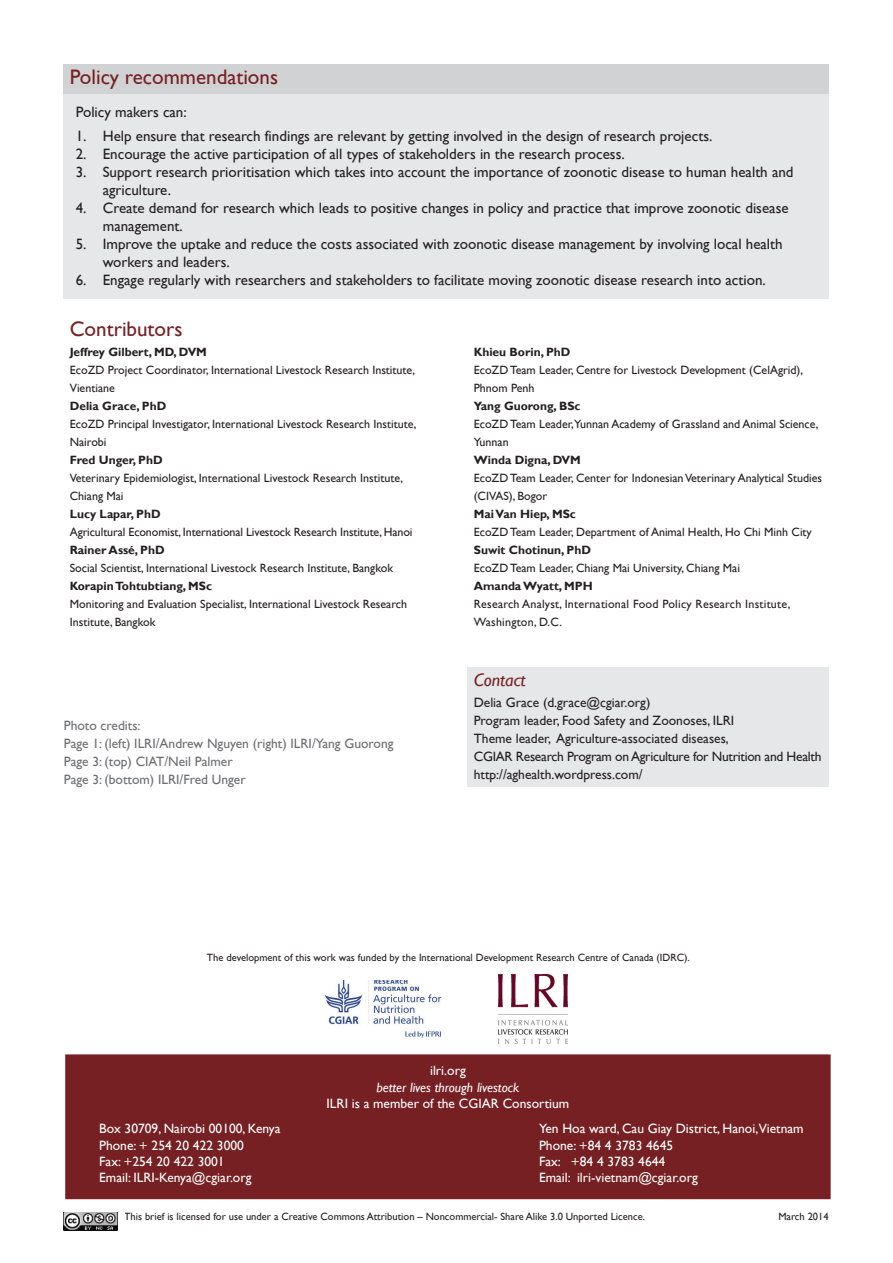
<style>
.page{position:relative;width:893px;height:1263px;background:#fff}
.page>*{position:absolute;margin:0;border:0;box-sizing:border-box;transform-origin:0 0}
.Heading_1{font:21px "Gill Sans";color:#762023}
.Heading_2{font:italic 18px "Gill Sans";color:#762023}
.body_text{font:15px/18px "Gill Sans";color:#231f20}
.Table_text{font:13.5px/16.2px "Gill Sans";color:#fff}
.body_text-2{font:13.5px/18px "Gill Sans";color:#6c6d70}
.Box_Text{font:13.5px/18px "Gill Sans";color:#231f20}
.Box_Text-2{font:13.5px/18px "Gill Sans";letter-spacing:-.02em;color:#231f20}
.Box_Text-3{font:12px/18px "Gill Sans";color:#231f20}
.Box_Text-4{font:700 12px "Gill Sans";color:#231f20}
.Box_Text-5{font:12px/18px "Gill Sans";letter-spacing:.02em;color:#231f20}
.Footnote{font:10.5px "Gill Sans";color:#231f20}
.s1{font-weight:700}
.s2{font-style:italic}
</style>
<div class="page">
<hr style="left:63px;top:1218px;width:766px;height:1px;background:#762123">
<div style="left:124px;top:1212px;width:705px;height:24px;background:#fff"></div>
<div style="left:64px;top:1212px;width:61px;height:18px;background:#fff"></div>
<img style="left:64px;top:1212px;width:54px;height:18px">
<div style="left:65px;top:1054px;width:766px;height:145px;background:#762023"></div>
<img style="left:498px;top:974px;width:69px;height:69px">
<img style="left:325px;top:980px;width:116px;height:57px">
<div style="left:64px;top:64px;width:765px;height:30px;background:#d1d2d4"></div>
<div style="left:64px;top:94px;width:765px;height:205px;background:#e6e7e9"></div>
<div style="left:468px;top:667px;width:361px;height:119px;background:#e6e7e9"></div>
<p class="Heading_1" style="left:70px;top:65px;width:210px">Policy recommendations</p>
<p class="body_text" style="left:76px;top:102px;width:112px">Policy makers can:</p>
<p class="body_text" style="left:76px;top:126px;width:638px">1. Help ensure that research findings are relevant by getting involved in the design of research projects.</p>
<p class="body_text" style="left:76px;top:144px;width:550px">2. Encourage the active participation of all types of stakeholders in the research process.</p>
<p class="body_text" style="left:103px;top:162px;width:692px;text-indent:-27px">3. Support research prioritisation which takes into account the importance of zoonotic disease to human health and agriculture.</p>
<p class="body_text" style="left:103px;top:198px;width:687px;text-indent:-27px">4. Create demand for research which leads to positive changes in policy and practice that improve zoonotic disease management.</p>
<p class="body_text" style="left:103px;top:234px;width:681px;text-indent:-27px">5. Improve the uptake and reduce the costs associated with zoonotic disease management by involving local health workers and leaders.</p>
<p class="body_text" style="left:76px;top:270px;width:691px">6. Engage regularly with researchers and stakeholders to facilitate moving zoonotic disease research into action.</p>
<p class="Heading_1" style="left:70px;top:316px;width:114px">Contributors</p>
<p class="Box_Text-4" style="left:70px;top:345px;width:139px">Jeffrey Gilbert, MD, DVM</p>
<p class="Box_Text-3" style="left:70px;top:361px;width:347px">EcoZD Project Coordinator, International Livestock Research Institute,<br>Vientiane<br><span class="s1">Delia Grace, PhD</span></p>
<p class="Box_Text-3" style="left:70px;top:415px;width:348px">EcoZD Principal Investigator, International Livestock Research Institute,<br>Nairobi</p>
<p class="Box_Text-4" style="left:70px;top:453px;width:94px">Fred Unger, PhD</p>
<p class="Box_Text-3" style="left:70px;top:469px;width:335px">Veterinary Epidemiologist, International Livestock Research Institute,<br>Chiang Mai<br><span class="s1">Lucy Lapar, PhD</span></p>
<p class="Box_Text-3" style="left:70px;top:523px;width:344px">Agricultural Economist, International Livestock Research Institute, Hanoi</p>
<p class="Box_Text-4" style="left:70px;top:543px;width:96px">Rainer Assé, PhD</p>
<p class="Box_Text-3" style="left:70px;top:559px;width:325px">Social Scientist, International Livestock Research Institute, Bangkok</p>
<p class="Box_Text-4" style="left:70px;top:579px;width:144px">Korapin Tohtubtiang, MSc</p>
<p class="Box_Text-3" style="left:70px;top:595px;width:339px">Monitoring and Evaluation Specialist, International Livestock Research<br>Institute, Bangkok</p>
<p class="Box_Text-4" style="left:474px;top:345px;width:98px">Khieu Borin, PhD</p>
<p class="Box_Text-3" style="left:474px;top:361px;width:331px">EcoZD Team Leader, Centre for Livestock Development (CelAgrid),<br>Phnom Penh</p>
<p class="Box_Text-4" style="left:474px;top:399px;width:108px">Yang Guorong, BSc</p>
<p class="Box_Text-3" style="left:474px;top:415px;width:346px">EcoZD Team Leader,Yunnan Academy of Grassland and Animal Science,<br>Yunnan</p>
<p class="Box_Text-4" style="left:474px;top:453px;width:109px">Winda Digna, DVM</p>
<p class="Box_Text-3" style="left:474px;top:469px;width:350px">EcoZD Team Leader, Center for Indonesian Veterinary Analytical Studies (CIVAS), Bogor</p>
<p class="Box_Text-4" style="left:474px;top:507px;width:104px">Mai Van Hiep, MSc</p>
<p class="Box_Text-3" style="left:474px;top:523px;width:340px">EcoZD Team Leader, Department of Animal Health, Ho Chi Minh City</p>
<p class="Box_Text-4" style="left:474px;top:543px;width:119px">Suwit Chotinun, PhD</p>
<p class="Box_Text-3" style="left:474px;top:559px;width:268px">EcoZD Team Leader, Chiang Mai University, Chiang Mai</p>
<p class="Box_Text-4" style="left:474px;top:579px;width:120px">Amanda Wyatt, MPH</p>
<p class="Box_Text-5" style="left:474px;top:595px;width:318px">Research Analyst, International Food Policy Research Institute,<br>Washington, D.C.</p>
<p class="body_text-2" style="left:64px;top:716px;width:331px">Photo credits:<br>Page 1: (left) ILRI/Andrew Nguyen (right) ILRI/Yang Guorong Page 3: (top) CIAT/Neil Palmer<br>Page 3: (bottom) ILRI/Fred Unger</p>
<p class="Heading_2" style="left:474px;top:669px;width:53px">Contact</p>
<p class="Box_Text" style="left:474px;top:693px;width:262px">Delia Grace (d.grace@cgiar.org)<br>Program leader, Food Safety and Zoonoses, ILRI</p>
<p class="Box_Text-2" style="left:474px;top:729px;width:349px">Theme leader, Agriculture-associated diseases,<br>CGIAR Research Program on Agriculture for Nutrition and Health</p>
<p class="Box_Text" style="left:474px;top:765px;width:170px">http://aghealth.wordpress.com/</p>
<p class="Footnote" style="left:207px;top:952px;width:484px">The development of this work was funded by the International Development Research Centre of Canada (IDRC).</p>
<p class="Table_text" style="left:326px;top:1063px;width:244px;text-align:center">ilri.org<br><span class="s2">better lives through livestock<br></span>ILRI is a member of the CGIAR Consortium</p>
<p class="Table_text" style="left:99px;top:1120px;width:183px">Box 30709, Nairobi 00100, Kenya<br>Phone: + 254 20 422 3000<br>Fax: +254 20 422 3001<br>Email: ILRI-Kenya@cgiar.org</p>
<p class="Table_text" style="left:539px;top:1120px;width:266px">Yen Hoa ward, Cau Giay District, Hanoi,Vietnam<br>Phone: +84 4 3783 4645<br>Fax: +84 4 3783 4644<br>Email: ilri-vietnam@cgiar.org</p>
<p class="Footnote" style="left:124px;top:1210px;width:522px">This brief is licensed for use under a Creative Commons Attribution – Noncommercial- Share Alike 3.0 Unported Licence.</p>
<p class="Footnote" style="left:778px;top:1210px;width:52px">March 2014</p>
</div>
